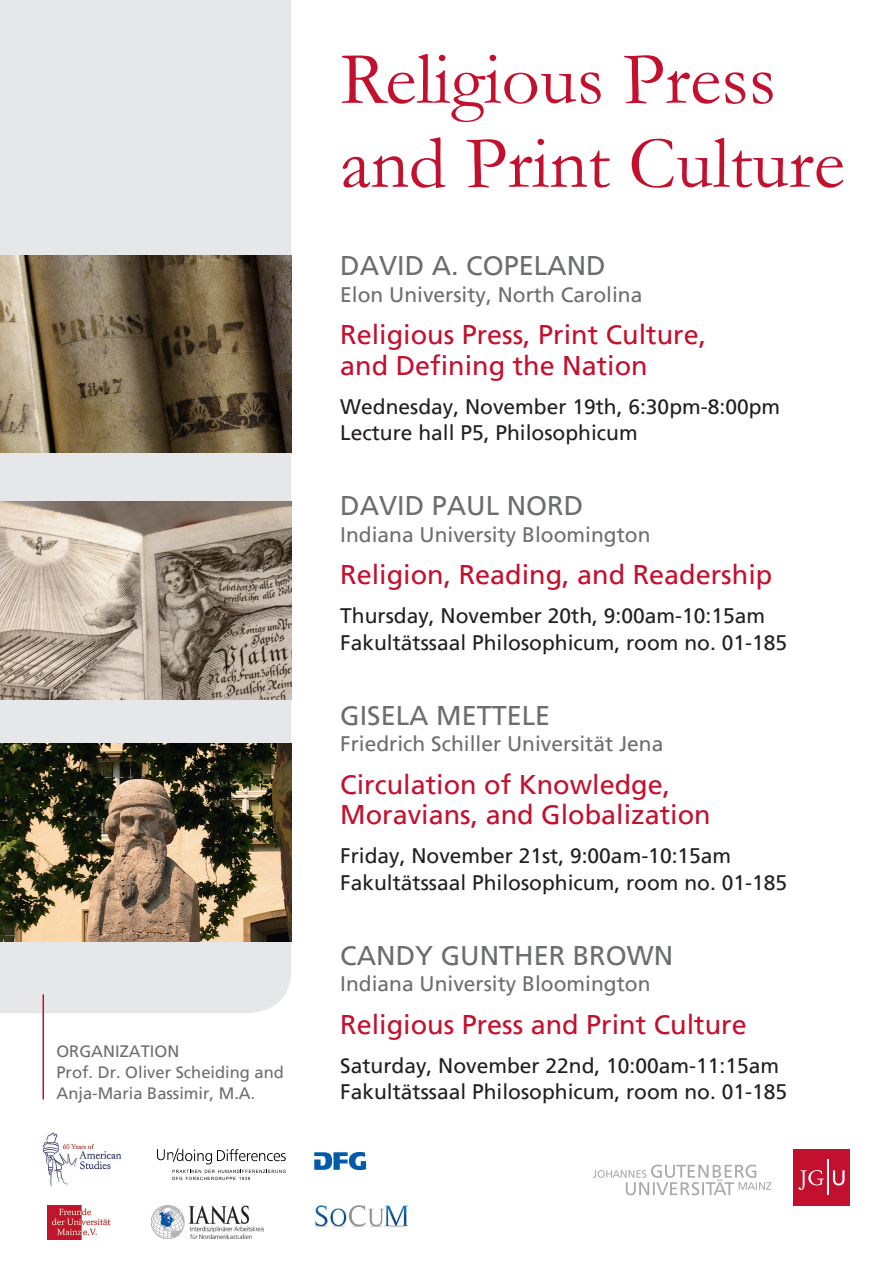
<style>
.page{position:relative;width:893px;height:1263px;background:#fff}
.page>*{position:absolute;margin:0;border:0;box-sizing:border-box;transform-origin:0 0}
.t1{font:75px/84px "Garamond";color:#c3102e}
.t2{font:27px/30px "Frutiger LT";color:#c3102e}
.t3{font:27px "Frutiger LT";color:#6c6d70}
.t4{font:21px/26.2px "Frutiger LT";color:#231f20}
.t5{font:21px "Frutiger LT";color:#6c6d70}
.t6{font:16.5px/21px "Frutiger LT";color:#6c6d70}
</style>
<div class="page">
<div style="left:0;top:0;width:291px;height:1013px;background:#e6e7e9"></div>
<img style="left:0;top:501px;width:291px;height:198px">
<img style="left:0;top:744px;width:291px;height:198px">
<img style="left:0;top:255px;width:291px;height:198px">
<hr style="left:43px;top:994px;width:1px;height:105px;background:#c3102e">
<svg style="left:593px;top:1164px;width:178px;height:31px"></svg>
<div style="left:793px;top:1149px;width:57px;height:57px;background:#c3102e"></div>
<svg style="left:798px;top:1170px;width:26px;height:20px"></svg>
<svg style="left:833px;top:1170px;width:11px;height:15px"></svg>
<hr style="left:828px;top:1160px;width:1px;height:35px;background:#fff">
<img style="left:43px;top:1132px;width:79px;height:55px">
<svg style="left:157px;top:1148px;width:129px;height:16px"></svg>
<svg style="left:173px;top:1170px;width:113px;height:10px"></svg>
<img style="left:47px;top:1205px;width:63px;height:34px">
<svg style="left:314px;top:1152px;width:52px;height:18px"></svg>
<img style="left:152px;top:1205px;width:111px;height:33px">
<img style="left:315px;top:1205px;width:93px;height:23px">
<p class="t6" style="left:56px;top:1041px;width:124px">ORGANIZATION</p>
<p class="t6" style="left:56px;top:1062px;width:229px">Prof. Dr. Oliver Scheiding and<br>Anja-Maria Bassimir, M.A.</p>
<p class="t1" style="left:340px;top:35px;width:506px">Religious Press and Print Culture</p>
<p class="t3" style="left:340px;top:250px;width:267px">DAVID A. COPELAND</p>
<p class="t5" style="left:340px;top:282px;width:304px">Elon University, North Carolina</p>
<p class="t2" style="left:340px;top:320px;width:368px">Religious Press, Print Culture, and Defining the Nation</p>
<p class="t4" style="left:340px;top:393px;width:441px">Wednesday, November 19th, 6:30pm-8:00pm<br>Lecture hall P5, Philosophicum</p>
<p class="t3" style="left:340px;top:490px;width:245px">DAVID PAUL NORD</p>
<p class="t5" style="left:340px;top:522px;width:312px">Indiana University Bloomington</p>
<p class="t2" style="left:340px;top:560px;width:434px">Religion, Reading, and Readership</p>
<p class="t4" style="left:340px;top:603px;width:448px">Thursday, November 20th, 9:00am-10:15am<br>Fakultätssaal Philosophicum, room no. 01-185</p>
<p class="t3" style="left:340px;top:700px;width:212px">GISELA METTELE</p>
<p class="t5" style="left:340px;top:732px;width:325px">Friedrich Schiller Universität Jena</p>
<p class="t2" style="left:340px;top:770px;width:372px">Circulation of Knowledge,<br>Moravians, and Globalization</p>
<p class="t4" style="left:340px;top:843px;width:448px">Friday, November 21st, 9:00am-10:15am<br>Fakultätssaal Philosophicum, room no. 01-185</p>
<p class="t3" style="left:340px;top:940px;width:334px">CANDY GUNTHER BROWN</p>
<p class="t5" style="left:340px;top:972px;width:312px">Indiana University Bloomington</p>
<p class="t2" style="left:340px;top:1010px;width:408px">Religious Press and Print Culture</p>
<p class="t4" style="left:340px;top:1053px;width:448px">Saturday, November 22nd, 10:00am-11:15am<br>Fakultätssaal Philosophicum, room no. 01-185</p>
</div>
